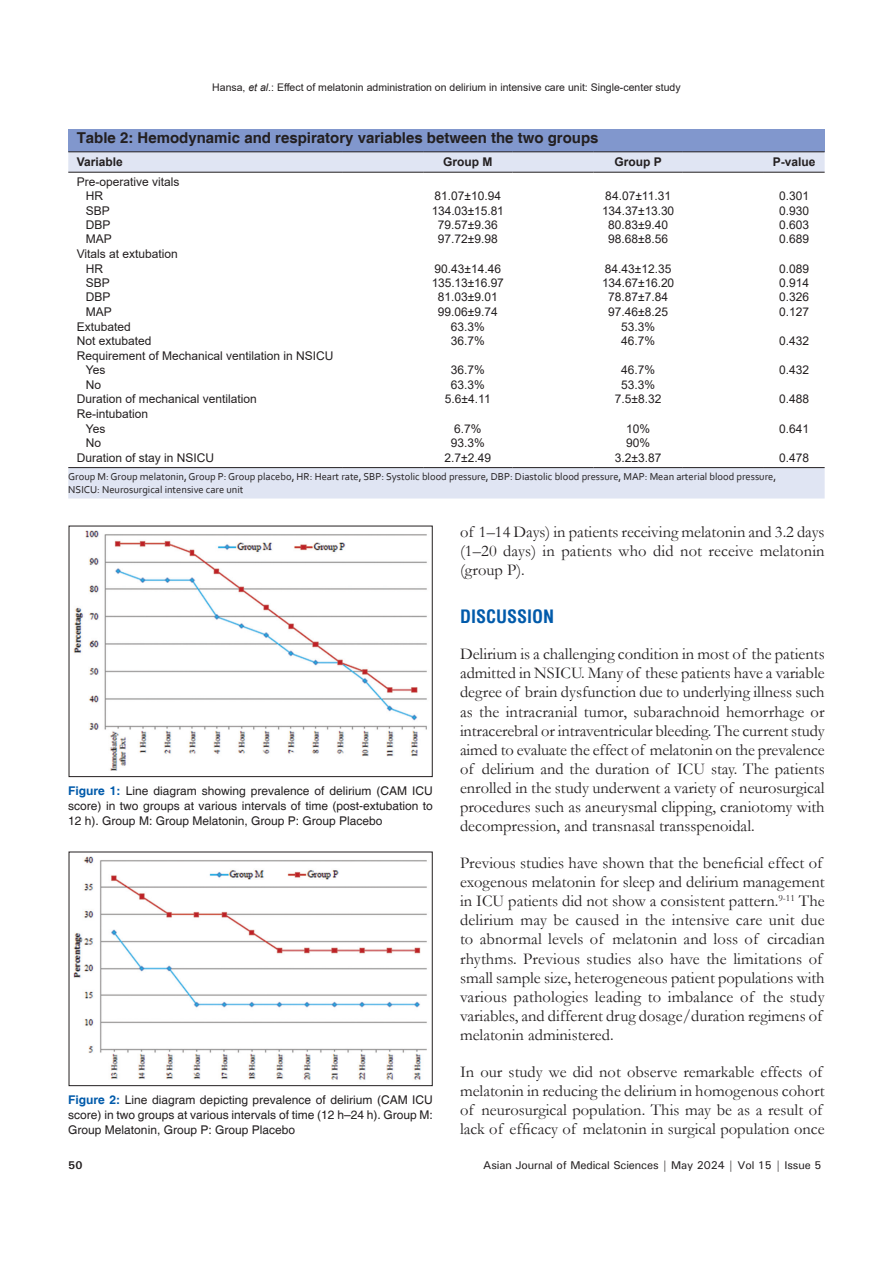
<style>
.page{position:relative;width:893px;height:1263px;background:#fff}
.page>*{position:absolute;margin:0;border:0;box-sizing:border-box;transform-origin:0 0}
.t1{font:700 condensed 18px "Helvetica";color:#015aaa}
.TX{font:16.5px/19.2px "Garamond";color:#231f20;text-align:justify}
.TT{font:700 15px "Helvetica";color:#231f20}
.TB{font:12px "Arial";color:#231f20}
.FGC{font:12px/15px "Helvetica";color:#231f20;text-align:justify}
.TBL{font:12px "Arial";color:#231f20}
.TCH{font:700 12px "Arial";color:#231f20}
.t2{font:500 11.25px "Univers";letter-spacing:-.01em;color:#231f20}
.t3{font:700 11.25px "Univers";color:#231f20}
.TFN{font:10.5px/12.6px "Corbel";color:#231f20}
.t4{font:10.5px "Arial";color:#231f20}
.s1{font-style:italic}
.s2{font-weight:700;color:#015aaa}
</style>
<div class="page">
<div style="left:68px;top:129px;width:757px;height:23px;background:#8197cd"></div>
<svg style="left:68px;top:152px;width:757px;height:346px"></svg>
<hr style="left:68px;top:467px;width:274px;height:1px;background:#231f20">
<hr style="left:342px;top:467px;width:81px;height:1px;background:#231f20">
<hr style="left:423px;top:467px;width:89px;height:1px;background:#231f20">
<hr style="left:512px;top:467px;width:82px;height:1px;background:#231f20">
<hr style="left:594px;top:467px;width:89px;height:1px;background:#231f20">
<hr style="left:683px;top:467px;width:81px;height:1px;background:#231f20">
<hr style="left:764px;top:467px;width:61px;height:1px;background:#231f20">
<hr style="left:68px;top:172px;width:274px;height:1px;background:#231f20">
<hr style="left:342px;top:172px;width:81px;height:1px;background:#231f20">
<hr style="left:423px;top:172px;width:89px;height:1px;background:#231f20">
<hr style="left:512px;top:172px;width:82px;height:1px;background:#231f20">
<hr style="left:594px;top:172px;width:89px;height:1px;background:#231f20">
<hr style="left:683px;top:172px;width:81px;height:1px;background:#231f20">
<hr style="left:764px;top:172px;width:61px;height:1px;background:#231f20">
<hr style="left:68px;top:151px;width:274px;height:1px;background:#231f20">
<hr style="left:342px;top:151px;width:81px;height:1px;background:#231f20">
<hr style="left:423px;top:151px;width:89px;height:1px;background:#231f20">
<hr style="left:512px;top:151px;width:82px;height:1px;background:#231f20">
<hr style="left:594px;top:151px;width:89px;height:1px;background:#231f20">
<hr style="left:683px;top:151px;width:81px;height:1px;background:#231f20">
<hr style="left:764px;top:151px;width:61px;height:1px;background:#231f20">
<img style="left:73px;top:530px;width:354px;height:241px">
<img style="left:73px;top:856px;width:354px;height:224px">
<div style="left:69px;top:852px;width:363px;height:234px;border:1px solid #231f20"></div>
<p class="t4" style="left:212px;top:80px;width:470px">Hansa, <span class="s1">et al</span>.: Effect of melatonin administration on delirium in intensive care unit: Single-center study</p>
<p class="TT" style="left:77px;top:129px;width:523px">Table 2: Hemodynamic and respiratory variables between the two groups</p>
<p class="TCH" style="left:77px;top:153px;width:48px">Variable</p>
<p class="TCH" style="left:443px;top:153px;width:51px">Group M</p>
<p class="TCH" style="left:615px;top:153px;width:49px">Group P</p>
<p class="TCH" style="left:773px;top:153px;width:44px">P‑value</p>
<p class="TB" style="left:77px;top:173px;width:104px">Pre‑operative vitals</p>
<p class="TB" style="left:86px;top:188px;width:19px">HR</p>
<p class="TB" style="left:86px;top:202px;width:26px">SBP</p>
<p class="TB" style="left:86px;top:216px;width:26px">DBP</p>
<p class="TB" style="left:86px;top:231px;width:28px">MAP</p>
<p class="TB" style="left:434px;top:188px;width:68px">81.07±10.94</p>
<p class="TB" style="left:432px;top:202px;width:74px">134.03±15.81</p>
<p class="TB" style="left:438px;top:216px;width:61px">79.57±9.36</p>
<p class="TB" style="left:438px;top:231px;width:61px">97.72±9.98</p>
<p class="TB" style="left:605px;top:188px;width:67px">84.07±11.31</p>
<p class="TB" style="left:602px;top:202px;width:74px">134.37±13.30</p>
<p class="TB" style="left:608px;top:216px;width:61px">80.83±9.40</p>
<p class="TB" style="left:608px;top:231px;width:61px">98.68±8.56</p>
<p class="TB" style="left:779px;top:188px;width:32px">0.301</p>
<p class="TB" style="left:779px;top:202px;width:32px">0.930</p>
<p class="TB" style="left:779px;top:216px;width:32px">0.603</p>
<p class="TB" style="left:779px;top:231px;width:32px">0.689</p>
<p class="TB" style="left:77px;top:246px;width:103px">Vitals at extubation</p>
<p class="TB" style="left:86px;top:260px;width:19px">HR</p>
<p class="TB" style="left:86px;top:274px;width:26px">SBP</p>
<p class="TB" style="left:86px;top:289px;width:26px">DBP</p>
<p class="TB" style="left:86px;top:303px;width:28px">MAP</p>
<p class="TB" style="left:77px;top:318px;width:56px">Extubated</p>
<p class="TB" style="left:77px;top:332px;width:76px">Not extubated</p>
<p class="TB" style="left:77px;top:347px;width:258px">Requirement of Mechanical ventilation in NSICU</p>
<p class="TB" style="left:86px;top:362px;width:21px">Yes</p>
<p class="TB" style="left:86px;top:376px;width:17px">No</p>
<p class="TB" style="left:434px;top:260px;width:68px">90.43±14.46</p>
<p class="TB" style="left:432px;top:274px;width:74px">135.13±16.97</p>
<p class="TB" style="left:438px;top:289px;width:61px">81.03±9.01</p>
<p class="TB" style="left:438px;top:303px;width:61px">99.06±9.74</p>
<p class="TB" style="left:605px;top:260px;width:68px">84.43±12.35</p>
<p class="TB" style="left:602px;top:274px;width:74px">134.67±16.20</p>
<p class="TB" style="left:608px;top:289px;width:61px">78.87±7.84</p>
<p class="TB" style="left:608px;top:303px;width:61px">97.46±8.25</p>
<p class="TB" style="left:779px;top:260px;width:32px">0.089</p>
<p class="TB" style="left:779px;top:274px;width:32px">0.914</p>
<p class="TB" style="left:779px;top:289px;width:32px">0.326</p>
<p class="TB" style="left:779px;top:303px;width:32px">0.127</p>
<p class="TB" style="left:451px;top:318px;width:36px">63.3%</p>
<p class="TB" style="left:451px;top:332px;width:36px">36.7%</p>
<p class="TB" style="left:621px;top:318px;width:36px">53.3%</p>
<p class="TB" style="left:621px;top:332px;width:36px">46.7%</p>
<p class="TB" style="left:779px;top:332px;width:32px">0.432</p>
<p class="TB" style="left:451px;top:362px;width:36px">36.7%</p>
<p class="TB" style="left:451px;top:376px;width:36px">63.3%</p>
<p class="TB" style="left:621px;top:362px;width:36px">46.7%</p>
<p class="TB" style="left:621px;top:376px;width:36px">53.3%</p>
<p class="TB" style="left:779px;top:362px;width:32px">0.432</p>
<p class="TB" style="left:77px;top:391px;width:182px">Duration of mechanical ventilation</p>
<p class="TB" style="left:445px;top:391px;width:47px">5.6±4.11</p>
<p class="TB" style="left:615px;top:391px;width:48px">7.5±8.32</p>
<p class="TB" style="left:779px;top:391px;width:32px">0.488</p>
<p class="TB" style="left:77px;top:406px;width:73px">Re‑intubation</p>
<p class="TB" style="left:86px;top:420px;width:21px">Yes</p>
<p class="TB" style="left:86px;top:434px;width:17px">No</p>
<p class="TB" style="left:454px;top:420px;width:29px">6.7%</p>
<p class="TB" style="left:451px;top:434px;width:36px">93.3%</p>
<p class="TB" style="left:626px;top:420px;width:26px">10%</p>
<p class="TB" style="left:626px;top:434px;width:26px">90%</p>
<p class="TB" style="left:779px;top:420px;width:32px">0.641</p>
<p class="TBL" style="left:77px;top:449px;width:139px">Duration of stay in NSICU</p>
<p class="TBL" style="left:444px;top:449px;width:48px">2.7±2.49</p>
<p class="TBL" style="left:615px;top:449px;width:48px">3.2±3.87</p>
<p class="TBL" style="left:779px;top:449px;width:32px">0.478</p>
<p class="TFN" style="left:68px;top:470px;width:709px">Group M: Group melatonin, Group P: Group placebo, HR: Heart rate, SBP: Systolic blood pressure, DBP: Diastolic blood pressure, MAP: Mean arterial blood pressure,<br>NSICU: Neurosurgical intensive care unit</p>
<p class="FGC" style="left:68px;top:783px;width:366px"><span class="s2">Figure 1:</span> Line diagram showing prevalence of delirium (CAM ICU score) in two groups at various intervals of time (post-extubation to 12 h). Group M: Group Melatonin, Group P: Group Placebo</p>
<p class="FGC" style="left:68px;top:1092px;width:366px"><span class="s2">Figure 2:</span> Line diagram depicting prevalence of delirium (CAM ICU score) in two groups at various intervals of time (12 h–24 h). Group M:<br>Group Melatonin, Group P: Group Placebo</p>
<p class="TX" style="left:460px;top:521px;width:366px">of 1–14 Days) in patients receiving melatonin and 3.2 days (1–20 days) in patients who did not receive melatonin (group P).</p>
<h1 class="t1" style="left:460px;top:604px;width:96px">DISCUSSION</h1>
<p class="TX" style="left:460px;top:644px;width:366px">Delirium is a challenging condition in most of the patients admitted in NSICU. Many of these patients have a variable degree of brain dysfunction due to underlying illness such as the intracranial tumor, subarachnoid hemorrhage or intracerebral or intraventricular bleeding. The current study aimed to evaluate the effect of melatonin on the prevalence of delirium and the duration of ICU stay. The patients enrolled in the study underwent a variety of neurosurgical procedures such as aneurysmal clipping, craniotomy with decompression, and transnasal transspenoidal.</p>
<p class="TX" style="left:460px;top:852px;width:366px;text-align:left">Previous studies have shown that the beneficial effect of exogenous melatonin for sleep and delirium management in ICU patients did not show a consistent pattern.<sup>9-11</sup> The delirium may be caused in the intensive care unit due to abnormal levels of melatonin and loss of circadian rhythms. Previous studies also have the limitations of small sample size, heterogeneous patient populations with various pathologies leading to imbalance of the study variables, and different drug dosage/duration regimens of melatonin administered.</p>
<p class="TX" style="left:460px;top:1061px;width:366px;text-align:left">In our study we did not observe remarkable effects of melatonin in reducing the delirium in homogenous cohort of neurosurgical population. This may be as a result of lack of efficacy of melatonin in surgical population once</p>
<p class="t3" style="left:68px;top:1158px;width:16px">50</p>
<p class="t2" style="left:483px;top:1157px;width:340px">Asian Journal of Medical Sciences | May 2024 | Vol 15 | Issue 5</p>
</div>
